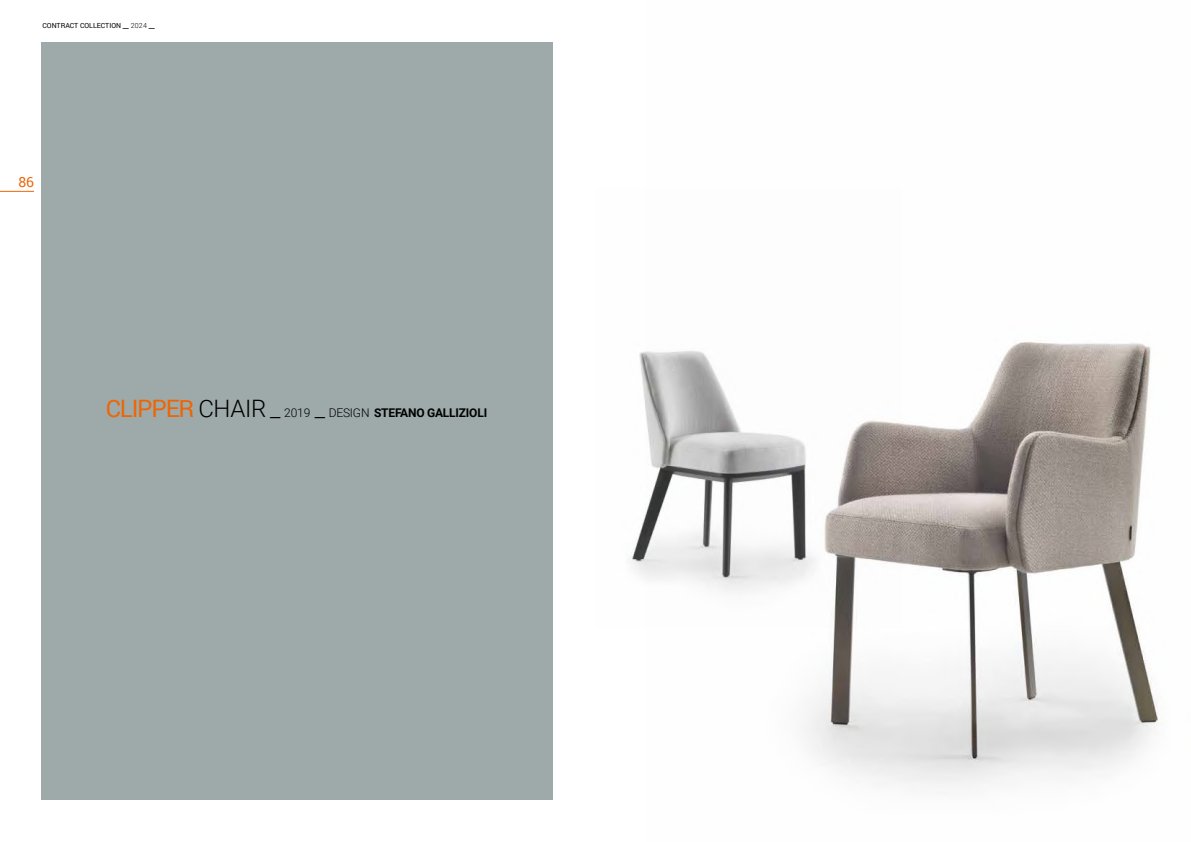
<style>
.page{position:relative;width:1191px;height:842px;background:#fff}
.page>*{position:absolute;margin:0;border:0;box-sizing:border-box;transform-origin:0 0}
.t1{font:14px "Roboto";color:#ec6608}
.t2{font:700 12px "Roboto";letter-spacing:-.015em;color:#000}
.t3{font:7px "Roboto";color:#000}
.s1{font-weight:300;font-size:14px}
.s2{font-weight:300}
.s3{font-weight:400;font-size:24px;color:#ec6608}
.s4{font-weight:300;font-size:24px}
</style>
<div class="page">
<hr style="left:0;top:191px;width:34px;height:1px;background:#ec6608">
<div style="left:42px;top:42px;width:511px;height:757px;background:#9daaa9"></div>
<img style="left:803px;top:341px;width:356px;height:446px">
<img style="left:629px;top:341px;width:272px;height:287px">
<p class="t3" style="left:43px;top:21px;width:114px">CONTRACT COLLECTION <span class="s1">_</span> <span class="s2">2024</span> <span class="s1">_</span></p>
<p class="t1" style="left:18px;top:172px;width:17px">86</p>
<p class="t2" style="left:106px;top:405px;width:383px"><span class="s3">CLIPPER</span> <span class="s4">CHAIR _</span> <span class="s2">2019</span> <span class="s4">_</span> <span class="s2">DESIGN</span> STEFANO GALLIZIOLI</p>
</div>
